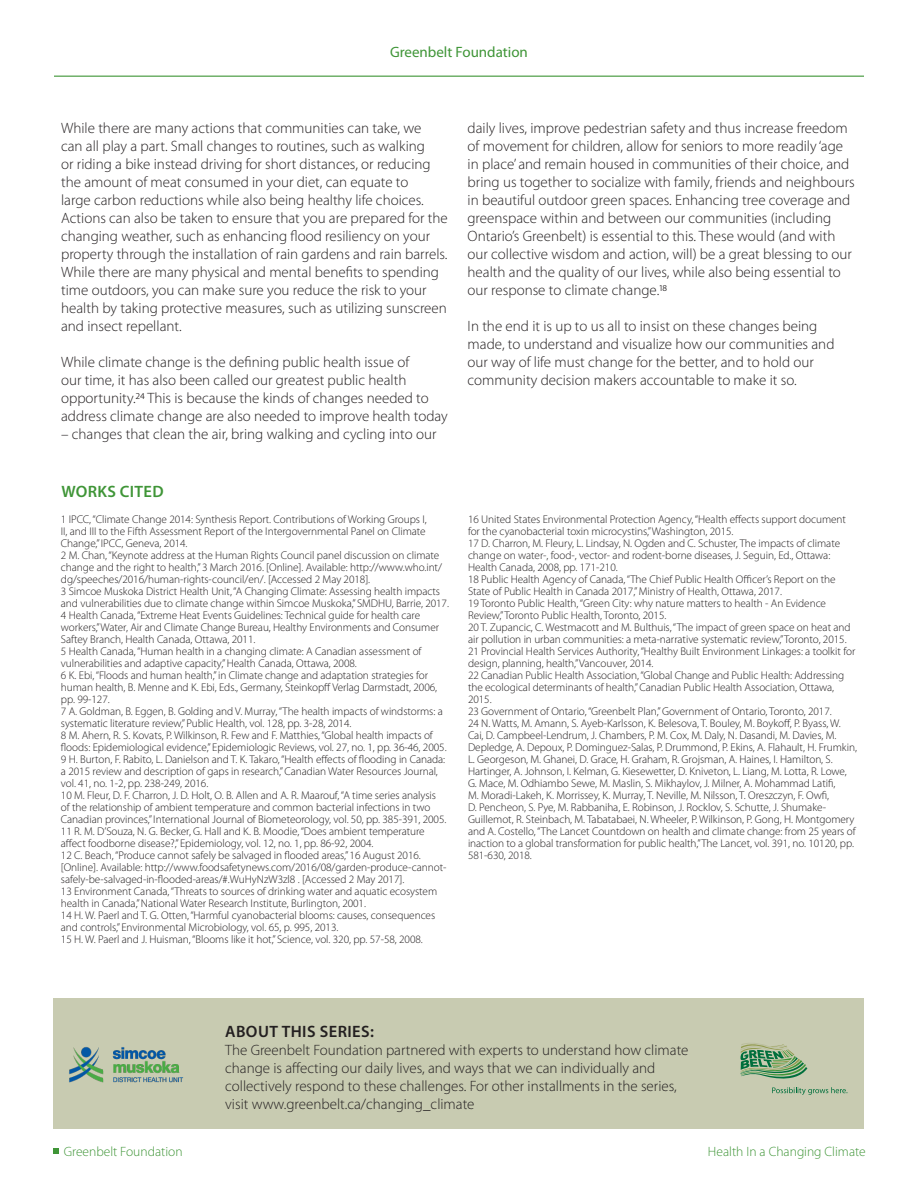
<style>
.page{position:relative;width:918px;height:1188px;background:#fff}
.page>*{position:absolute;margin:0;border:0;box-sizing:border-box;transform-origin:0 0}
.t1{font:600 16.5px "Myriad Pro";letter-spacing:.025em;color:#231f20}
.heading_1{font:600 16.5px "Myriad Pro";letter-spacing:.02em;color:#3f9537}
.t2{font:300 15px/18px "Myriad Pro";color:#231f20}
.t3{font:15px "Myriad Pro";color:#3f9537}
.t4{font:300 13.5px "Myriad Pro";color:#3f9537}
.t5{font:300 11.25px/12px "Myriad Pro";letter-spacing:-.005em;color:#231f20}
</style>
<div class="page">
<hr style="left:54px;top:76px;width:810px;height:1px;background:#3f9537">
<svg style="left:53px;top:1148px;width:6px;height:6px"></svg>
<div style="left:54px;top:998px;width:810px;height:130px;background:#c8cbb1"></div>
<svg style="left:740px;top:1043px;width:107px;height:52px"></svg>
<img style="left:69px;top:1047px;width:114px;height:35px">
<h2 class="t3" style="left:390px;top:43px;width:139px">Greenbelt Foundation</h2>
<p class="t2" style="left:61px;top:119px;width:388px">While there are many actions that communities can take, we<br>can all play a part. Small changes to routines, such as walking<br>or riding a bike instead driving for short distances, or reducing the amount of meat consumed in your diet, can equate to<br>large carbon reductions while also being healthy life choices.<br>Actions can also be taken to ensure that you are prepared for the changing weather, such as enhancing flood resiliency on your property through the installation of rain gardens and rain barrels.<br>While there are many physical and mental benefits to spending time outdoors, you can make sure you reduce the risk to your health by taking protective measures, such as utilizing sunscreen and insect repellant.</p>
<p class="t2" style="left:61px;top:353px;width:388px">While climate change is the defining public health issue of<br>our time, it has also been called our greatest public health opportunity.24 This is because the kinds of changes needed to address climate change are also needed to improve health today</p>
<p class="t2" style="left:61px;top:425px;width:377px">– changes that clean the air, bring walking and cycling into our</p>
<p class="heading_1" style="left:61px;top:481px;width:104px">WORKS CITED</p>
<p class="t5" style="left:61px;top:513px;width:367px;text-align:justify">1 IPCC, “Climate Change 2014: Synthesis Report. Contributions of Working Groups I, II, and III to the Fifth Assessment Report of the Intergovernmental Panel on Climate Change,” IPCC, Geneva, 2014.</p>
<p class="t5" style="left:61px;top:549px;width:383px">2 M. Chan, “Keynote address at the Human Rights Council panel discussion on climate change and the right to health,” 3 March 2016. [Online]. Available: http://www.who.int/ dg/speeches/2016/human-rights-council/en/. [Accessed 2 May 2018].</p>
<p class="t5" style="left:61px;top:585px;width:390px">3 Simcoe Muskoka District Health Unit, “A Changing Climate: Assessing health impacts and vulnerabilities due to climate change within Simcoe Muskoka,” SMDHU, Barrie, 2017.</p>
<p class="t5" style="left:61px;top:609px;width:361px">4 Health Canada, “Extreme Heat Events Guidelines: Technical guide for health care</p>
<p class="t5" style="left:61px;top:621px;width:380px">workers,” Water, Air and Climate Change Bureau, Healthy Environments and Consumer<br>Saftey Branch, Health Canada, Ottawa, 2011.</p>
<p class="t5" style="left:61px;top:645px;width:362px">5 Health Canada, “Human health in a changing climate: A Canadian assessment of vulnerabilities and adaptive capacity,” Health Canada, Ottawa, 2008.</p>
<p class="t5" style="left:61px;top:669px;width:378px">6 K. Ebi, “Floods and human health,” in Climate change and adaptation strategies for human health, B. Menne and K. Ebi, Eds., Germany, Steinkopff Verlag Darmstadt, 2006, pp. 99-127.</p>
<p class="t5" style="left:61px;top:705px;width:383px">7 A. Goldman, B. Eggen, B. Golding and V. Murray, “The health impacts of windstorms: a systematic literature review,” Public Health, vol. 128, pp. 3-28, 2014.</p>
<p class="t5" style="left:61px;top:729px;width:387px">8 M. Ahern, R. S. Kovats, P. Wilkinson, R. Few and F. Matthies, “Global health impacts of floods: Epidemiological evidence,” Epidemiologic Reviews, vol. 27, no. 1, pp. 36-46, 2005.</p>
<p class="t5" style="left:61px;top:753px;width:386px">9 H. Burton, F. Rabito, L. Danielson and T. K. Takaro, “Health effects of flooding in Canada: a 2015 review and description of gaps in research,” Canadian Water Resources Journal, vol. 4 1, no. 1-2, pp. 238-249, 2016.</p>
<p class="t5" style="left:61px;top:789px;width:387px">10 M. Fleur, D. F. Charron, J. D. Holt, O. B. Allen and A. R. Maarouf, “A time series analysis of the relationship of ambient temperature and common bacterial infections in two<br>Canadian provinces,” International Journal of Biometeorology, vol. 50, pp. 385-391, 2005.</p>
<p class="t5" style="left:61px;top:825px;width:365px">11 R. M. D’Souza, N. G. Becker, G. Hall and K. B. Moodie, “Does ambient temperature affect foodborne disease?,” Epidemiology, vol. 12, no. 1, pp. 86-92, 2004.</p>
<p class="t5" style="left:61px;top:849px;width:387px">12 C. Beach, “Produce cannot safely be salvaged in flooded areas,” 16 August 2016. [Online]. Available: http://www.foodsafetynews.com/2016/08/garden-produce-cannot&shy;safely-be-salvaged-in-flooded-areas/#.WuHyNzW3zl8 . [Accessed 2 May 2017].</p>
<p class="t5" style="left:61px;top:885px;width:378px">13 Environment Canada, “Threats to sources of drinking water and aquatic ecosystem health in Canada,” National Water Research Institute, Burlington, 2001.</p>
<p class="t5" style="left:61px;top:909px;width:376px">14 H. W. Paerl and T. G. Otten, “Harmful cyanobacterial blooms: causes, consequences and controls,” Environmental Microbiology, vol. 65, p. 995, 2013.</p>
<p class="t5" style="left:61px;top:933px;width:363px">15 H. W. Paerl and J. Huisman, “Blooms like it hot,” Science, vol. 320, pp. 57-58, 2008.</p>
<p class="t2" style="left:468px;top:119px;width:389px">daily lives, improve pedestrian safety and thus increase freedom of movement for children, allow for seniors to more readily ‘age in place’ and remain housed in communities of their choice, and bring us together to socialize with family, friends and neighbours in beautiful outdoor green spaces. Enhancing tree coverage and greenspace within and between our communities (including Ontario’s Greenbelt) is essential to this. These would (and with our collective wisdom and action, will) be a great blessing to our health and the quality of our lives, while also being essential to our response to climate change.18</p>
<p class="t2" style="left:468px;top:317px;width:368px">In the end it is up to us all to insist on these changes being made, to understand and visualize how our communities and our way of life must change for the better, and to hold our community decision makers accountable to make it so.</p>
<p class="t5" style="left:468px;top:513px;width:380px">16 United States Environmental Protection Agency, “Health effects support document for the cyanobacterial toxin microcystins,” Washington, 2015.</p>
<p class="t5" style="left:468px;top:537px;width:374px">17 D. Charron, M. Fleury, L. Lindsay, N. Ogden and C. Schuster, The impacts of climate change on water-, food-, vector- and rodent-borne diseases, J. Seguin, Ed., Ottawa:<br>Health Canada, 2008, pp. 171-210.</p>
<p class="t5" style="left:468px;top:573px;width:369px">18 Public Health Agency of Canada, “The Chief Public Health Officer’s Report on the<br>State of Public Health in Canada 2017,” Ministry of Health, Ottawa, 2017.</p>
<p class="t5" style="left:468px;top:597px;width:360px">19 Toronto Public Health, “Green City: why nature matters to health - An Evidence<br>Review,” Toronto Public Health, Toronto, 2015.</p>
<p class="t5" style="left:468px;top:621px;width:384px">20 T. Zupancic, C. Westmacott and M. Bulthuis, “The impact of green space on heat and air pollution in urban communities: a meta-narrative systematic review,” Toronto, 2015.</p>
<p class="t5" style="left:468px;top:645px;width:389px">21 Provincial Health Services Authority, “Healthy Built Environment Linkages: a toolkit for design, planning, health,” Vancouver, 2014.</p>
<p class="t5" style="left:468px;top:669px;width:378px">22 Canadian Public Health Association, “Global Change and Public Health: Addressing the ecological determinants of health,” Canadian Public Health Association, Ottawa,<br>2015.</p>
<p class="t5" style="left:468px;top:705px;width:365px">23 Government of Ontario, “Greenbelt Plan,” Government of Ontario, Toronto, 2017.</p>
<p class="t5" style="left:468px;top:717px;width:391px">24 N. Watts, M. Amann, S. Ayeb-Karlsson, K. Belesova, T. Bouley, M. Boykoff, P. Byass, W.<br>Cai, D. Campbeel-Lendrum, J. Chambers, P. M. Cox, M. Daly, N. Dasandi, M. Davies, M.<br>Depledge, A. Depoux, P. Dominguez-Salas, P. Drummond, P. Ekins, A. Flahault, H. Frumkin, L. Georgeson, M. Ghanei, D. Grace, H. Graham, R. Grojsman, A. Haines, I. Hamilton, S.<br>Hartinger, A. Johnson, I. Kelman, G. Kiesewetter, D. Kniveton, L. Liang, M. Lotta, R. Lowe, G. Mace, M. Odhiambo Sewe, M. Maslin, S. Mikhaylov, J. Milner, A. Mohammad Latifi,<br>M. Moradi-Lakeh, K. Morrissey, K. Murray, T. Neville, M. Nilsson, T. Oreszczyn, F. Owfi,<br>D. Pencheon, S. Pye, M. Rabbaniha, E. Robinson, J. Rocklov, S. Schutte, J. Shumake-Guillemot, R. Steinbach, M. Tabatabaei, N. Wheeler, P. Wilkinson, P. Gong, H. Montgomery and A. Costello, “The Lancet Countdown on health and climate change: from 25 years of inaction to a global transformation for public health,” The Lancet, vol. 391, no. 10120, pp.<br>581-630, 2018.</p>
<p class="t1" style="left:225px;top:1021px;width:150px">ABOUT THIS SERIES:</p>
<p class="t2" style="left:225px;top:1041px;width:465px">The Greenbelt Foundation partnered with experts to understand how climate change is affecting our daily lives, and ways that we can individually and collectively respond to these challenges. For other installments in the series,</p>
<p class="t2" style="left:225px;top:1095px;width:251px">visit www.greenbelt.ca/changing_climate</p>
<p class="t4" style="left:64px;top:1143px;width:120px">Greenbelt Foundation</p>
<p class="t4" style="left:708px;top:1143px;width:159px">Health In a Changing Climate</p>
</div>
